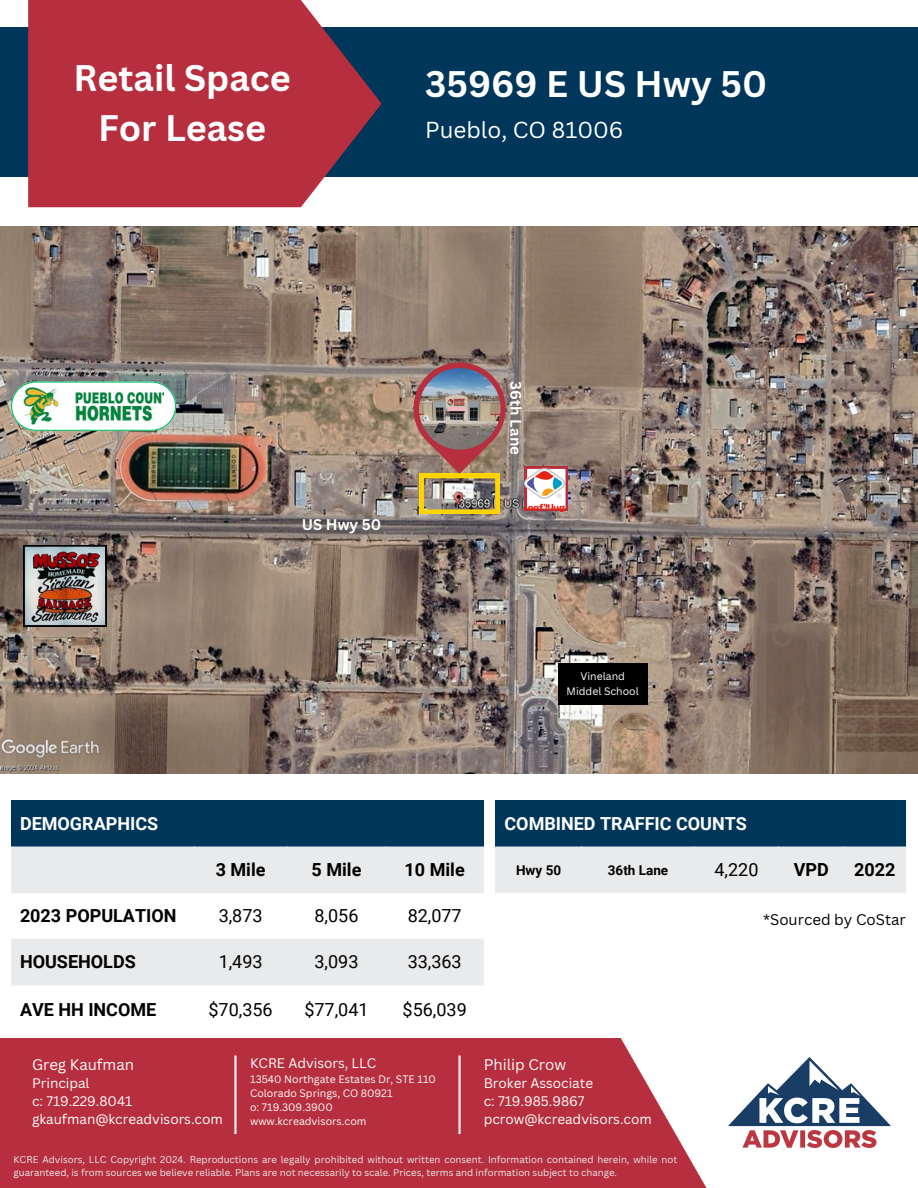
<style>
.page{position:relative;width:918px;height:1188px;background:#fff}
.page>*{position:absolute;margin:0;border:0;box-sizing:border-box;transform-origin:0 0}
.t1{font:700 36px/49.5px "Canva Sans";color:#fff;text-align:center}
.t2{font:22.5px "Canva Sans";color:#fff}
.t3{font:700 18px "Roboto";color:#000}
.t4{font:18px "Roboto";color:#000}
.t5{font:700 18px "Roboto";color:#fff}
.t6{font:15px "Canva Sans";color:#fff}
.t7{font:15px "Canva Sans";color:#000}
.t8{font:700 15px "Canva Sans";color:#fff}
.t9{font:13.5px/18px "Canva Sans";color:#fff}
.t10{font:700 13.5px "Roboto";color:#000}
.t11{font:10.5px/14.7px "Canva Sans";color:#fff;text-align:center}
.t12{font:9.6px/12.8px "Canva Sans";color:#e9eaec}
</style>
<div class="page">
<img style="left:728px;top:1058px;width:162px;height:90px">
<div style="left:11px;top:801px;width:473px;height:46px;background:#00365a"></div>
<svg style="left:11px;top:847px;width:473px;height:138px;fill:#e9eaec"></svg>
<div style="left:495px;top:801px;width:411px;height:46px;background:#00365a"></div>
<div style="left:495px;top:847px;width:411px;height:46px;background:#e9eaec"></div>
<div style="left:0;top:1039px;width:621px;height:149px;background:#b72f3e"></div>
<svg style="left:621px;top:1039px;width:85px;height:149px"></svg>
<div style="left:0;top:27px;width:918px;height:150px;background:#00365a"></div>
<hr style="left:234px;top:1056px;width:3px;height:78px;background:#e9eaec">
<hr style="left:458px;top:1056px;width:3px;height:78px;background:#e9eaec">
<svg style="left:28px;top:0;width:353px;height:207px;fill:#b72f3e"></svg>
<img style="left:0;top:226px;width:918px;height:547px">
<img style="left:413px;top:362px;width:93px;height:152px">
<img style="left:419px;top:368px;width:82px;height:82px;border-radius:50%">
<svg style="left:525px;top:467px;width:43px;height:44px"></svg>
<img style="left:525px;top:468px;width:39px;height:43px">
<div style="left:558px;top:663px;width:89px;height:41px;background:#000"></div>
<img style="left:23px;top:545px;width:83px;height:81px">
<svg style="left:11px;top:381px;width:165px;height:50px"></svg>
<img style="left:23px;top:388px;width:141px;height:37px">
<p class="t1" style="left:73px;top:52px;width:219px">Retail Space<br>For Lease</p>
<p class="t1" style="left:425px;top:59px;width:344px">35969 E US Hwy 50</p>
<h4 class="t2" style="left:425px;top:114px;width:200px">Pueblo, CO 81006</h4>
<p class="t8" style="left:302px;top:514px;width:81px">US Hwy 50</p>
<p class="t8" style="left:527px;top:381px;width:75px;rotate:90deg">36th Lane</p>
<p class="t11" style="left:567px;top:669px;width:74px">Vineland<br>Middel School</p>
<h1 class="t5" style="left:20px;top:813px;width:140px">DEMOGRAPHICS</h1>
<h2 class="t3" style="left:216px;top:859px;width:51px">3 Mile</h2>
<p class="t3" style="left:312px;top:859px;width:51px">5 Mile</p>
<p class="t3" style="left:405px;top:859px;width:62px">10 Mile</p>
<p class="t3" style="left:20px;top:905px;width:158px">2023 POPULATION</p>
<h3 class="t4" style="left:219px;top:905px;width:45px">3,873</h3>
<p class="t4" style="left:315px;top:905px;width:45px">8,056</p>
<h3 class="t4" style="left:408px;top:905px;width:56px">82,077</h3>
<p class="t3" style="left:20px;top:952px;width:117px">HOUSEHOLDS</p>
<p class="t4" style="left:219px;top:952px;width:45px">1,493</p>
<p class="t4" style="left:315px;top:952px;width:45px">3,093</p>
<p class="t4" style="left:408px;top:952px;width:56px">33,363</p>
<p class="t3" style="left:20px;top:999px;width:138px">AVE HH INCOME</p>
<p class="t4" style="left:209px;top:999px;width:66px">$70,356</p>
<p class="t4" style="left:304px;top:999px;width:66px">$77,041</p>
<p class="t4" style="left:403px;top:999px;width:66px">$56,039</p>
<p class="t5" style="left:504px;top:813px;width:244px">COMBINED TRAFFIC COUNTS</p>
<p class="t10" style="left:516px;top:862px;width:47px">Hwy 50</p>
<p class="t10" style="left:608px;top:862px;width:62px">36th Lane</p>
<p class="t4" style="left:715px;top:859px;width:45px">4,220</p>
<p class="t3" style="left:794px;top:859px;width:37px">VPD</p>
<p class="t3" style="left:854px;top:859px;width:43px">2022</p>
<p class="t7" style="left:763px;top:909px;width:144px">*Sourced by CoStar</p>
<p class="t9" style="left:250px;top:1054px;width:128px">KCRE Advisors, LLC</p>
<p class="t11" style="left:250px;top:1072px;width:187px">13540 Northgate Estates Dr, STE 110</p>
<p class="t11" style="left:250px;top:1086px;width:144px">Colorado Springs, CO 80921</p>
<p class="t11" style="left:250px;top:1100px;width:84px">o: 719.309.3900</p>
<p class="t11" style="left:250px;top:1114px;width:118px">www.kcreadvisors.com</p>
<p class="t6" style="left:32px;top:1054px;width:104px">Greg Kaufman</p>
<p class="t9" style="left:32px;top:1074px;width:192px">Principal<br>c: 719.229.8041 gkaufman@kcreadvisors.com</p>
<p class="t6" style="left:484px;top:1054px;width:84px">Philip Crow</p>
<p class="t9" style="left:484px;top:1074px;width:170px">Broker Associate<br>c: 719.985.9867 pcrow@kcreadvisors.com</p>
<p class="t12" style="left:14px;top:1153px;width:665px">KCRE Advisors, LLC Copyright 2024. Reproductions are legally prohibited without written consent. Information contained herein, while not guaranteed, is from sources we believe reliable. Plans are not necessarily to scale. Prices, terms and information subject to change.</p>
</div>
